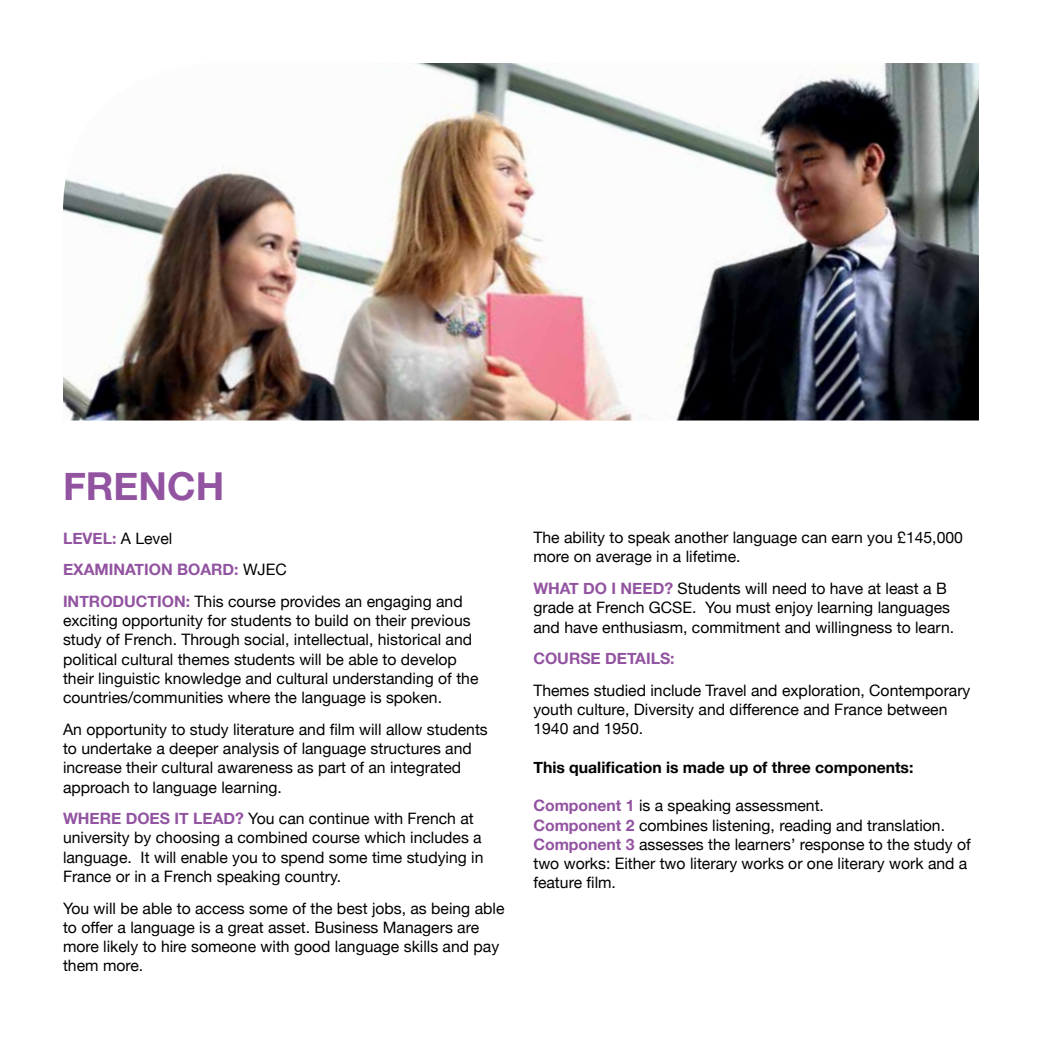
<style>
.page{position:relative;width:1042px;height:1042px;background:#fff}
.page>*{position:absolute;margin:0;border:0;box-sizing:border-box;transform-origin:0 0}
.t1{font:700 38.5px "Helvetica Neue";color:#9253a1}
.t2{font:15.75px/19.2px "Helvetica Neue";color:#000}
.t3{font:700 15.75px/31.7px "Helvetica Neue";color:#9253a1}
.t4{font:700 15.75px "Helvetica Neue";color:#000}
.s1{font-weight:400;color:#000}
.s2{font-weight:700;color:#9253a1}
</style>
<div class="page">
<img style="left:63px;top:63px;width:916px;height:357px">
<h1 class="t1" style="left:63px;top:456px;width:163px">FRENCH</h1>
<p class="t3" style="left:63px;top:522px;width:111px">Level: <span class="s1">A Level<br></span>Exam</p>
<p class="t3" style="left:109px;top:554px;width:16px">inat</p>
<p class="t3" style="left:144px;top:554px;width:143px">ion Board: <span class="s1">WJEC</span></p>
<p class="t3" style="left:63px;top:586px;width:39px">INTRODU</p>
<p class="t2" style="left:63px;top:592px;width:417px;text-indent:73px"><span class="s2">CTION:</span> This course provides an engaging and exciting opportunity for students to build on their previous study of French. Through social, intellectual, historical and political cultural themes students will be able to develop their linguistic knowledge and cultural understanding of the countries/communities where the language is spoken.</p>
<p class="t2" style="left:63px;top:720px;width:426px">An opportunity to study literature and film will allow students to undertake a deeper analysis of language structures and increase their cultural awareness as part of an integrated approach to language learning.</p>
<p class="t3" style="left:63px;top:803px;width:38px">WHERE</p>
<p class="t3" style="left:126px;top:803px;width:12px">DOES</p>
<p class="t2" style="left:63px;top:810px;width:422px;text-indent:111px"><span class="s2">IT LEAD?</span> You can continue with French at university by choosing a combined course which includes a language. It will enable you to spend some time studying in France or in a French speaking country.</p>
<p class="t2" style="left:63px;top:899px;width:443px">You will be able to access some of the best jobs, as being able to offer a language is a great asset. Business Managers are more likely to hire someone with good language skills and pay them more.</p>
<p class="t2" style="left:533px;top:529px;width:431px">The ability to speak another language can earn you £145,000 more on average in a lifetime.</p>
<p class="t3" style="left:533px;top:573px;width:111px">WHAT DO I NEED</p>
<p class="t2" style="left:533px;top:580px;width:422px;text-indent:131px"><span class="s2">?</span> Students will need to have at least a B grade at French GCSE. You must enjoy learning languages and have enthusiasm, commitment and willingness to learn.</p>
<p class="t3" style="left:533px;top:643px;width:24px">COURSE</p>
<p class="t3" style="left:605px;top:643px;width:71px">DETAILS:</p>
<p class="t2" style="left:533px;top:681px;width:439px">Themes studied include Travel and exploration, Contemporary youth culture, Diversity and difference and France between<br>1940 and 1950.</p>
<p class="t4" style="left:533px;top:755px;width:381px">This qualification is made up of three components:</p>
<p class="t2" style="left:533px;top:797px;width:439px"><span class="s2">Component 1</span> is a speaking assessment.<br><span class="s2">Component 2</span> combines listening, reading and translation.<br><span class="s2">Component 3</span> assesses the learners’ response to the study of two works: Either two literary works or one literary work and a feature film.</p>
</div>
